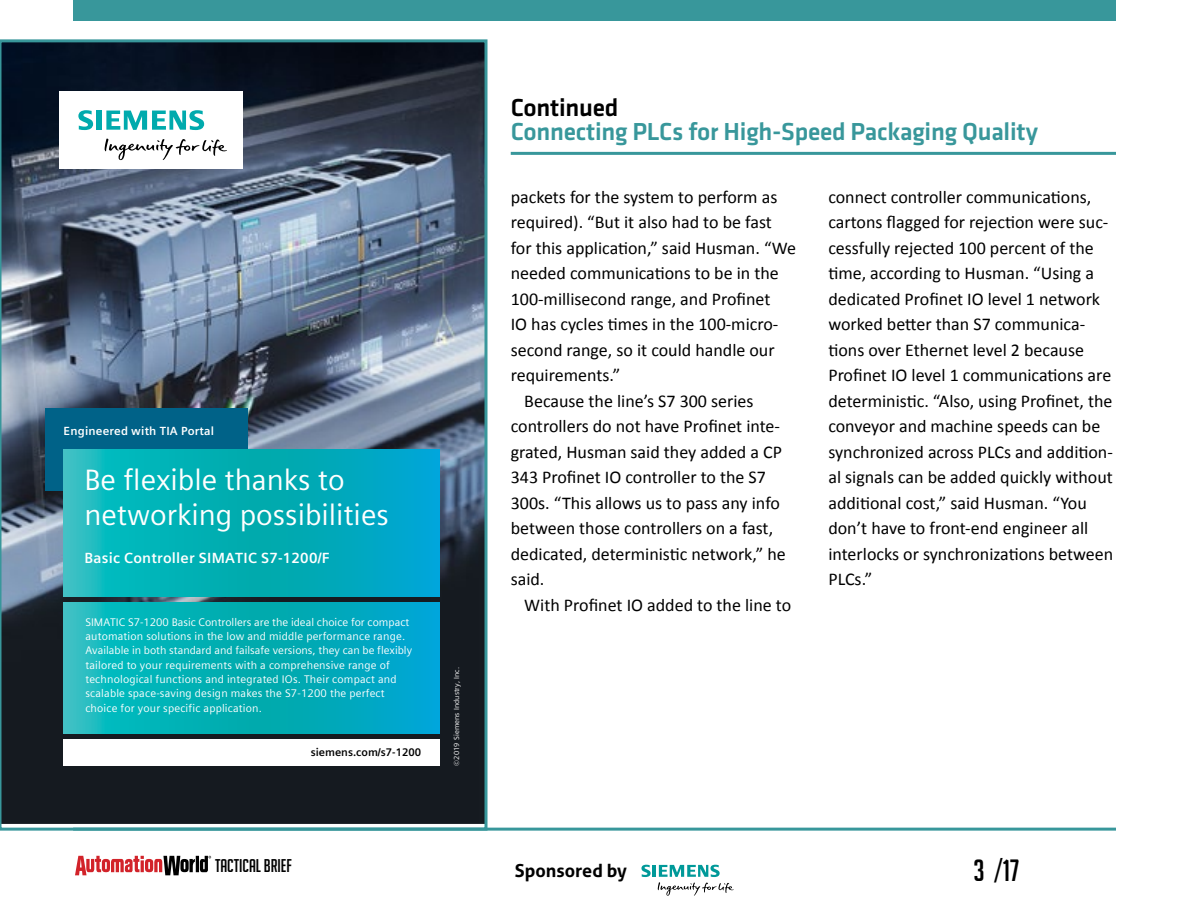
<style>
.page{position:relative;width:1188px;height:918px;background:#fff}
.page>*{position:absolute;margin:0;border:0;box-sizing:border-box;transform-origin:0 0}
.t1{font:30px "Big Noodle Titling";color:#000}
.t2{font:29.4px/35.2px "Siemens Sans Global";color:#fff}
.t3{font:500 25.5px "Klavika";letter-spacing:-.01em;color:#38979b}
.t4{font:500 25.5px "Klavika";letter-spacing:-.01em;color:#000}
.t5{font:18px/25.5px "Calibri";color:#000}
.t6{font:18px "Big Noodle Titling";color:#000}
.t7{font:700 18px "Aller";color:#000}
.t8{font:700 14.7px "Siemens Sans Global";letter-spacing:.015em;color:#fff}
.t9{font:700 11.7px "Siemens Sans Global";letter-spacing:.015em;color:#fff}
.t10{font:700 11.1px "Siemens Sans Global";color:#000}
.t11{font:10.95px/14.4px "Siemens Sans Global";letter-spacing:.015em;color:#fff}
.t12{font:7.35px "Siemens Sans OT";letter-spacing:.015em;color:#fff}
</style>
<div class="page">
<svg style="left:75px;top:856px;width:136px;height:19px"></svg>
<div style="left:73px;top:0;width:1043px;height:21px;background:#38979b"></div>
<hr style="left:73px;top:828px;width:1043px;height:3px;background:#38979b">
<svg style="left:641px;top:865px;width:93px;height:31px"></svg>
<svg style="left:0;top:39px;width:488px;height:792px;background:#3e7887"></svg>
<hr style="left:511px;top:152px;width:605px;height:3px;background:#38979b">
<p class="t9" style="left:64px;top:422px;width:152px">Engineered with TIA Portal</p>
<h2 class="t2" style="left:84px;top:462px;width:306px">Be flexible thanks to networking possibilities</h2>
<p class="t8" style="left:84px;top:546px;width:247px">Basic Controller SIMATIC S7-1200/F</p>
<p class="t11" style="left:85px;top:615px;width:328px">SIMATIC S7-1200 Basic Controllers are the ideal choice for compact automation solutions in the low and middle performance range.<br>Available in both standard and failsafe versions, they can be flexibly tailored to your requirements with a comprehensive range of technological functions and integrated IOs. Their compact and scalable space-saving design makes the S7-1200 the perfect choice for your specific application.</p>
<p class="t10" style="left:311px;top:744px;width:112px">siemens.com/s7-1200</p>
<p class="t12" style="left:452px;top:766px;width:100px;rotate:-90deg">©2019 Siemens Industry, Inc.</p>
<p class="t6" style="left:215px;top:856px;width:78px">TACTICAL BRIEF</p>
<h3 class="t4" style="left:511px;top:94px;width:109px">Continued</h3>
<h3 class="t3" style="left:511px;top:118px;width:529px">Connecting PLCs for High-Speed Packaging Quality</h3>
<p class="t5" style="left:511px;top:184px;width:268px">packets for the system to perform as</p>
<p class="t5" style="left:511px;top:209px;width:263px">required). “But it also had to be fast</p>
<p class="t5" style="left:511px;top:235px;width:287px">for this application,” said Husman. “We</p>
<p class="t5" style="left:511px;top:260px;width:270px">needed communications to be in the</p>
<p class="t5" style="left:511px;top:286px;width:261px">100-millisecond range, and Profinet</p>
<p class="t5" style="left:511px;top:311px;width:269px">IO has cycles times in the 100-micro-</p>
<p class="t5" style="left:511px;top:337px;width:265px">second range, so it could handle our</p>
<p class="t5" style="left:511px;top:362px;width:111px">requirements.”</p>
<p class="t5" style="left:524px;top:388px;width:231px">Because the line’s S7 300 series</p>
<p class="t5" style="left:511px;top:413px;width:271px">controllers do not have Profinet inte-</p>
<p class="t5" style="left:511px;top:439px;width:273px">grated, Husman said they added a CP</p>
<p class="t5" style="left:511px;top:464px;width:257px">343 Profinet IO controller to the S7</p>
<p class="t5" style="left:511px;top:490px;width:271px">300s. “This allows us to pass any info</p>
<p class="t5" style="left:511px;top:515px;width:264px">between those controllers on a fast,</p>
<p class="t5" style="left:511px;top:541px;width:277px">dedicated, deterministic network,” he</p>
<p class="t5" style="left:511px;top:566px;width:35px">said.</p>
<p class="t5" style="left:524px;top:592px;width:268px">With Profinet IO added to the line to</p>
<p class="t5" style="left:828px;top:184px;width:286px">connect controller communications, cartons flagged for rejection were suc&shy;cessfully rejected 100 percent of the time, according to Husman. “Using a dedicated Profinet IO level 1 network worked better than S7 communica&shy;tions over Ethernet level 2 because Profinet IO level 1 communications are deterministic. “Also, using Profinet, the conveyor and machine speeds can be synchronized across PLCs and addition&shy;al signals can be added quickly without additional cost,” said Husman. “You don’t have to front-end engineer all interlocks or synchronizations between PLCs.”</p>
<p class="t7" style="left:515px;top:859px;width:114px">Sponsored by</p>
<h1 class="t1" style="left:973px;top:854px;width:47px">3 /17</h1>
</div>
